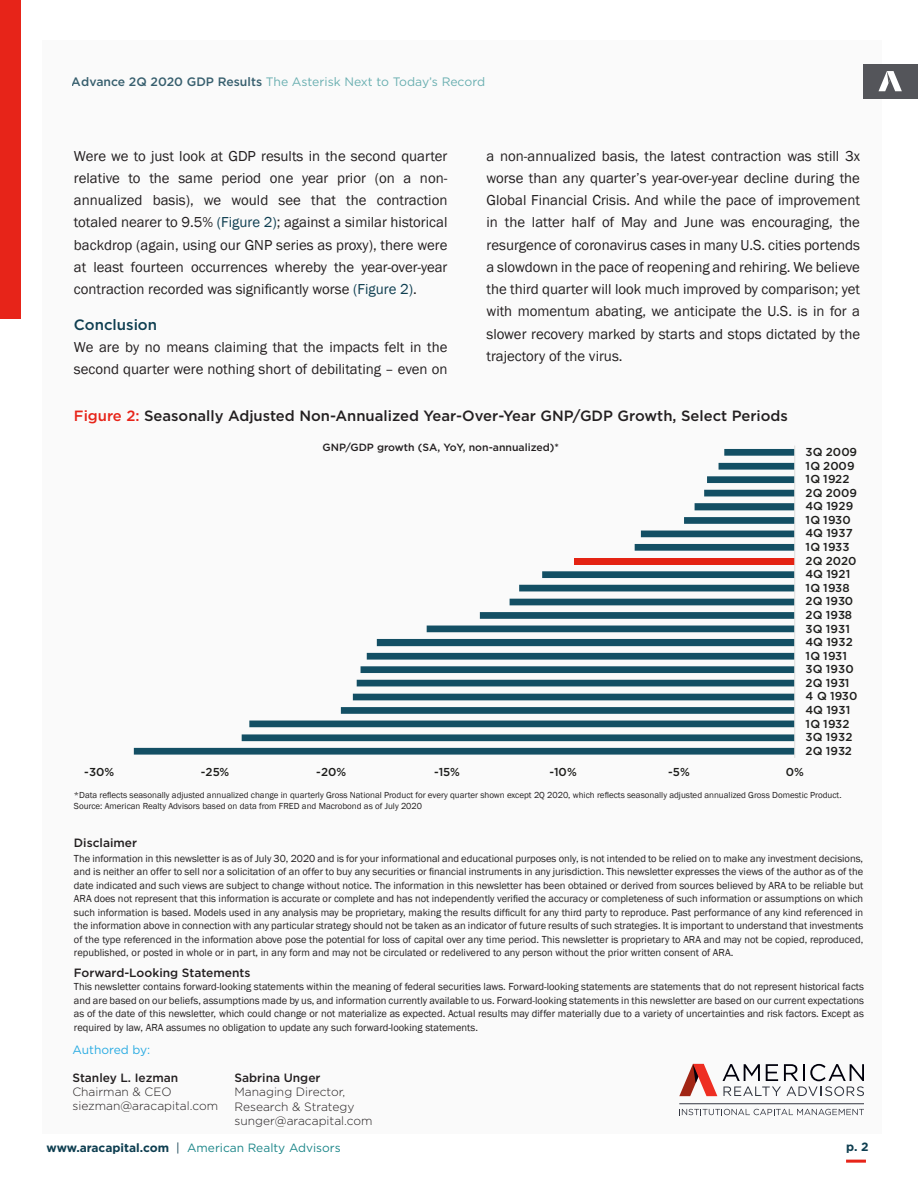
<style>
.page{position:relative;width:918px;height:1188px;background:#fff}
.page>*{position:absolute;margin:0;border:0;box-sizing:border-box;transform-origin:0 0}
.t1{font:500 15px "Gotham";color:#0e3e50}
.t2{font:14.85px/22.2px "Franklin Gothic";color:#231f20;text-align:justify}
.t3{font:500 14.85px "Gotham";color:#231f20}
.t4{font:12.15px "Gotham";color:#4b9fa1}
.t5{font:300 12px "Gotham";color:#231f20}
.t6{font:500 12px "Gotham";color:#231f20}
.t7{font:12px "Gotham";color:#1e878a}
.t8{font:12px "Gotham";color:#29abe2}
.t9{font:700 12px "Gotham";color:#0e3e50}
.t10{font:500 11.55px "Gotham";letter-spacing:.01em;color:#1d1d1b}
.t11{font:10.5px/13.5px "Franklin Gothic";color:#231f20;text-align:justify}
.t12{font:500 10.5px "Gotham";color:#231f20}
.t13{font:9px "Franklin Gothic";color:#231f20}
.s1{font-weight:500;color:#0e3e50}
.s2{color:#0e3e50}
.s3{color:#e72419}
.s4{font-weight:700;color:#0e3e50}
</style>
<div class="page">
<div style="left:42px;top:40px;width:840px;height:1094px;background:#fafafa"></div>
<div style="left:863px;top:64px;width:55px;height:35px;background:#54555a"></div>
<svg style="left:879px;top:71px;width:23px;height:20px"></svg>
<hr style="left:846px;top:1160px;width:20px;height:3px;background:#e72419">
<svg style="left:723px;top:1064px;width:141px;height:32px"></svg>
<svg style="left:679px;top:1064px;width:38px;height:32px"></svg>
<hr style="left:679px;top:1104px;width:185px;height:1px;background:#333641">
<svg style="left:679px;top:1109px;width:185px;height:6px"></svg>
<div style="left:1px;top:0;width:20px;height:318px;background:#e72419"></div>
<svg style="left:134px;top:449px;width:660px;height:306px"></svg>
<hr style="left:794px;top:446px;width:1px;height:312px;background:#dededc">
<p class="t4" style="left:72px;top:74px;width:415px"><span class="s1">Advance 2Q 2020 GDP Results</span> The Asterisk Next to Today’s Record</p>
<p class="t2" style="left:74px;top:145px;width:375px">Were we to just look at GDP results in the second quarter relative to the same period one year prior (on a non&shy;annualized basis), we would see that the contraction totaled nearer to 9.5% <span class="s2">(Figure 2)</span>; against a similar historical backdrop (again, using our GNP series as proxy), there were at least fourteen occurrences whereby the year-over-year contraction recorded was significantly worse <span class="s2">(Figure 2)</span>.</p>
<p class="t1" style="left:74px;top:315px;width:85px">Conclusion</p>
<p class="t2" style="left:74px;top:336px;width:375px">We are by no means claiming that the impacts felt in the second quarter were nothing short of debilitating – even on</p>
<p class="t2" style="left:487px;top:145px;width:375px">a non-annualized basis, the latest contraction was still 3x worse than any quarter’s year-over-year decline during the Global Financial Crisis. And while the pace of improvement in the latter half of May and June was encouraging, the resurgence of coronavirus cases in many U.S. cities portends a slowdown in the pace of reopening and rehiring. We believe the third quarter will look much improved by comparison; yet with momentum abating, we anticipate the U.S. is in for a slower recovery marked by starts and stops dictated by the trajectory of the virus.</p>
<p class="t3" style="left:74px;top:406px;width:716px"><span class="s3">Figure 2:</span> Seasonally Adjusted Non-Annualized Year-Over-Year GNP/GDP Growth, Select Periods</p>
<p class="t12" style="left:322px;top:441px;width:238px">GNP/GDP growth (SA, YoY, non-annualized)*</p>
<p class="t10" style="left:806px;top:444px;width:53px">3Q 2009</p>
<p class="t10" style="left:806px;top:458px;width:51px">1Q 2009</p>
<p class="t10" style="left:806px;top:472px;width:45px">1Q 1922</p>
<p class="t10" style="left:806px;top:485px;width:53px">2Q 2009</p>
<p class="t10" style="left:806px;top:499px;width:49px">4Q 1929</p>
<p class="t10" style="left:806px;top:512px;width:47px">1Q 1930</p>
<p class="t10" style="left:806px;top:526px;width:49px">4Q 1937</p>
<p class="t10" style="left:806px;top:539px;width:46px">1Q 1933</p>
<p class="t10" style="left:806px;top:553px;width:52px">2Q 2020</p>
<p class="t10" style="left:806px;top:567px;width:46px">4Q 1921</p>
<p class="t10" style="left:806px;top:580px;width:46px">1Q 1938</p>
<p class="t10" style="left:806px;top:594px;width:49px">2Q 1930</p>
<p class="t10" style="left:806px;top:607px;width:48px">2Q 1938</p>
<p class="t10" style="left:806px;top:621px;width:46px">3Q 1931</p>
<p class="t10" style="left:806px;top:634px;width:49px">4Q 1932</p>
<p class="t10" style="left:806px;top:648px;width:43px">1Q 1931</p>
<p class="t10" style="left:806px;top:662px;width:50px">3Q 1930</p>
<p class="t10" style="left:806px;top:675px;width:45px">2Q 1931</p>
<p class="t10" style="left:806px;top:689px;width:53px">4 Q 1930</p>
<p class="t10" style="left:806px;top:702px;width:46px">4Q 1931</p>
<p class="t10" style="left:806px;top:716px;width:45px">1Q 1932</p>
<p class="t10" style="left:806px;top:730px;width:48px">3Q 1932</p>
<p class="t10" style="left:806px;top:743px;width:48px">2Q 1932</p>
<p class="t10" style="left:84px;top:765px;width:31px">-30%</p>
<p class="t10" style="left:201px;top:765px;width:30px">-25%</p>
<p class="t10" style="left:316px;top:765px;width:31px">-20%</p>
<p class="t10" style="left:434px;top:765px;width:28px">-15%</p>
<p class="t10" style="left:549px;top:765px;width:29px">-10%</p>
<p class="t10" style="left:668px;top:765px;width:23px">-5%</p>
<p class="t10" style="left:786px;top:765px;width:19px">0%</p>
<p class="t13" style="left:74px;top:790px;width:769px">*Data reflects seasonally adjusted annualized change in quarterly Gross National Product for every quarter shown except 2Q 2020, which reflects seasonally adjusted annualized Gross Domestic Product.</p>
<p class="t13" style="left:74px;top:800px;width:350px">Source: American Realty Advisors based on data from FRED and Macrobond as of July 2020</p>
<p class="t6" style="left:74px;top:835px;width:65px">Disclaimer</p>
<p class="t11" style="left:74px;top:852px;width:791px">The information in this newsletter is as of July 30, 2020 and is for your informational and educational purposes only, is not intended to be relied on to make any investment decisions, and is neither an offer to sell nor a solicitation of an offer to buy any securities or financial instruments in any jurisdiction. This newsletter expresses the views of the author as of the date indicated and such views are subject to change without notice. The information in this newsletter has been obtained or derived from sources believed by ARA to be reliable but ARA does not represent that this information is accurate or complete and has not independently verified the accuracy or completeness of such information or assumptions on which such information is based. Models used in any analysis may be proprietary, making the results difficult for any third party to reproduce. Past performance of any kind referenced in the information above in connection with any particular strategy should not be taken as an indicator of future results of such strategies. It is important to understand that investments of the type referenced in the information above pose the potential for loss of capital over any time period. This newsletter is proprietary to ARA and may not be copied, reproduced, republished, or posted in whole or in part, in any form and may not be circulated or redelivered to any person without the prior written consent of ARA.</p>
<p class="t6" style="left:74px;top:965px;width:178px">Forward-Looking Statements</p>
<p class="t11" style="left:74px;top:980px;width:792px">This newsletter contains forward-looking statements within the meaning of federal securities laws. Forward-looking statements are statements that do not represent historical facts and are based on our beliefs, assumptions made by us, and information currently available to us. Forward-looking statements in this newsletter are based on our current expectations as of the date of this newsletter, which could change or not materialize as expected. Actual results may differ materially due to a variety of uncertainties and risk factors. Except as required by law, ARA assumes no obligation to update any such forward-looking statements.</p>
<p class="t8" style="left:72px;top:1042px;width:79px">Authored by:</p>
<p class="t6" style="left:72px;top:1070px;width:107px">Stanley L. Iezman</p>
<p class="t5" style="left:72px;top:1084px;width:101px">Chairman &amp; CEO</p>
<p class="t5" style="left:72px;top:1099px;width:147px">siezman@aracapital.com</p>
<p class="t6" style="left:235px;top:1070px;width:88px">Sabrina Unger</p>
<p class="t5" style="left:235px;top:1084px;width:112px">Managing Director,</p>
<p class="t5" style="left:235px;top:1099px;width:122px">Research &amp; Strategy</p>
<p class="t5" style="left:235px;top:1113px;width:140px">sunger@aracapital.com</p>
<p class="t7" style="left:46px;top:1140px;width:296px"><span class="s4">www.aracapital.com</span> <span class="s2">|</span> American Realty Advisors</p>
<p class="t9" style="left:846px;top:1139px;width:24px">p. 2</p>
</div>
